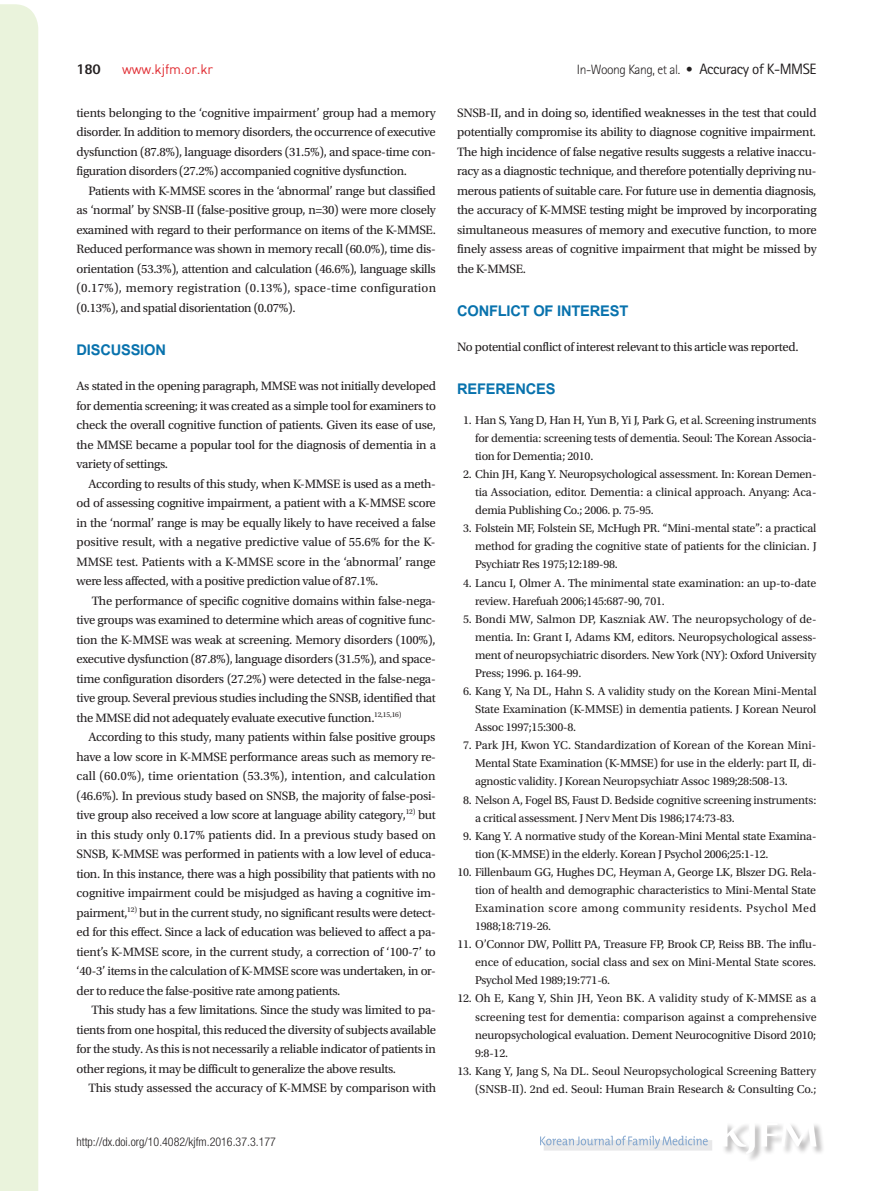
<style>
.page{position:relative;width:893px;height:1191px;background:#fff}
.page>*{position:absolute;margin:0;border:0;box-sizing:border-box;transform-origin:0 0}
.본문-대제목{font:700 20.4px "Utsaah";letter-spacing:-.01em;color:#0872ad}
.t1{font:800 15px "Rotis Sans Serif Std";color:#231f20}
.t2{font:300 13.5px "Rotis Sans Serif Std";letter-spacing:-.03em;color:#231f20}
.t3{font:13.5px "Dinreg";letter-spacing:-.01em;color:#e02a30}
.본문{font:12.75px/19.5px "Utopia Std";letter-spacing:-.025em;color:#231f20;text-align:justify}
.참고문헌{font:12px/18.1px "Utopia Std";letter-spacing:-.02em;color:#231f20;text-align:justify}
.t4{font:300 condensed 12px "Helvetica Neue LT Std";color:#231f20}
.s1{font-weight:400;font-size:15px}
</style>
<div class="page">
<div style="left:0;top:4px;width:38px;height:1187px;background:#eaf3dc"></div>
<div style="left:721px;top:1122px;width:104px;height:40px;background:#231f20;opacity:.3"></div>
<svg style="left:722px;top:1122px;width:94px;height:32px"></svg>
<div style="left:544px;top:1140px;width:168px;height:10px;background:#e8e8e9"></div>
<svg style="left:540px;top:1135px;width:168px;height:13px"></svg>
<p class="t1" style="left:77px;top:60px;width:26px">180</p>
<p class="t3" style="left:122px;top:61px;width:93px">www.kjfm.or.kr</p>
<p class="t2" style="left:577px;top:61px;width:241px">In-Woong Kang, et al. • <span class="s1">Accuracy of K-MMSE</span></p>
<p class="본문" style="left:77px;top:103px;width:361px">tients belonging to the ‘cognitive impairment’ group had a memory disorder. In addition to memory disorders, the occurrence of executive dysfunction (87.8%), language disorders (31.5%), and space-time con&shy;figuration disorders (27.2%) accompanied cognitive dysfunction.</p>
<p class="본문" style="left:77px;top:181px;width:361px;text-indent:12px">Patients with K-MMSE scores in the ‘abnormal’ range but classified as ‘normal’ by SNSB-II (false-positive group, n=30) were more closely examined with regard to their performance on items of the K-MMSE.<br>Reduced performance was shown in memory recall (60.0%), time dis&shy;orientation (53.3%), attention and calculation (46.6%), language skills (0.17%), memory registration (0.13%), space-time configuration (0.13%), and spatial disorientation (0.07%).</p>
<p class="본문-대제목" style="left:77px;top:340px;width:91px">DISCUSSION</p>
<p class="본문" style="left:77px;top:376px;width:361px">As stated in the opening paragraph, MMSE was not initially developed for dementia screening; it was created as a simple tool for examiners to check the overall cognitive function of patients. Given its ease of use, the MMSE became a popular tool for the diagnosis of dementia in a variety of settings.</p>
<p class="본문" style="left:77px;top:474px;width:361px;text-indent:12px">According to results of this study, when K-MMSE is used as a meth&shy;od of assessing cognitive impairment, a patient with a K-MMSE score in the ‘normal’ range is may be equally likely to have received a false positive result, with a negative predictive value of 55.6% for the K-MMSE test. Patients with a K-MMSE score in the ‘abnormal’ range were less affected, with a positive prediction value of 87.1%.</p>
<p class="본문" style="left:77px;top:591px;width:361px;text-indent:15px">The performance of specific cognitive domains within false-nega&shy;tive groups was examined to determine which areas of cognitive func&shy;tion the K-MMSE was weak at screening. Memory disorders (100%), executive dysfunction (87.8%), language disorders (31.5%), and space&shy;time configuration disorders (27.2%) were detected in the false-nega&shy;tive group. Several previous studies including the SNSB, identified that the MMSE did not adequately evaluate executive function.<sup>12,15,16)</sup></p>
<p class="본문" style="left:77px;top:727px;width:361px;text-indent:12px">According to this study, many patients within false positive groups have a low score in K-MMSE performance areas such as memory re&shy;call (60.0%), time orientation (53.3%), intention, and calculation (46.6%). In previous study based on SNSB, the majority of false-posi&shy;tive group also received a low score at language ability category,<sup>12)</sup> but in this study only 0.17% patients did. In a previous study based on SNSB, K-MMSE was performed in patients with a low level of educa&shy;tion. In this instance, there was a high possibility that patients with no cognitive impairment could be misjudged as having a cognitive im&shy;pairment,<sup>12)</sup> but in the current study, no significant results were detect&shy;ed for this effect. Since a lack of education was believed to affect a pa&shy;tient’s K-MMSE score, in the current study, a correction of ‘100-7’ to ‘40-3’ items in the calculation of K-MMSE score was undertaken, in or&shy;der to reduce the false-positive rate among patients.</p>
<p class="본문" style="left:77px;top:1000px;width:361px;text-indent:15px">This study has a few limitations. Since the study was limited to pa&shy;tients from one hospital, this reduced the diversity of subjects available for the study. As this is not necessarily a reliable indicator of patients in other regions, it may be difficult to generalize the above results.</p>
<p class="본문" style="left:89px;top:1078px;width:349px">This study assessed the accuracy of K-MMSE by comparison with</p>
<p class="t4" style="left:77px;top:1134px;width:201px">http://dx.doi.org/10.4082/kjfm.2016.37.3.177</p>
<p class="본문" style="left:457px;top:103px;width:361px">SNSB-II, and in doing so, identified weaknesses in the test that could potentially compromise its ability to diagnose cognitive impairment.<br>The high incidence of false negative results suggests a relative inaccu&shy;racy as a diagnostic technique, and therefore potentially depriving nu&shy;merous patients of suitable care. For future use in dementia diagnosis, the accuracy of K-MMSE testing might be improved by incorporating simultaneous measures of memory and executive function, to more finely assess areas of cognitive impairment that might be missed by the K-MMSE.</p>
<p class="본문-대제목" style="left:457px;top:301px;width:173px">CONFLICT OF INTEREST</p>
<p class="본문" style="left:457px;top:337px;width:343px">No potential conflict of interest relevant to this article was reported.</p>
<p class="본문-대제목" style="left:457px;top:379px;width:100px">REFERENCES</p>
<p class="참고문헌" style="left:475px;top:411px;width:343px;text-indent:-12px">1. Han S, Yang D, Han H, Yun B, Yi J, Park G, et al. Screening instruments for dementia: screening tests of dementia. Seoul: The Korean Associa&shy;tion for Dementia; 2010.</p>
<p class="참고문헌" style="left:475px;top:465px;width:343px;text-indent:-12px">2. Chin JH, Kang Y. Neuropsychological assessment. In: Korean Demen&shy;tia Association, editor. Dementia: a clinical approach. Anyang: Aca&shy;demia Publishing Co.; 2006. p. 75-95.</p>
<p class="참고문헌" style="left:475px;top:519px;width:343px;text-indent:-12px">3. Folstein MF, Folstein SE, McHugh PR. “Mini-mental state”: a practical method for grading the cognitive state of patients for the clinician. J Psychiatr Res 1975;12:189-98.</p>
<p class="참고문헌" style="left:475px;top:574px;width:343px;text-indent:-12px">4. Lancu I, Olmer A. The minimental state examination: an up-to-date review. Harefuah 2006;145:687-90, 701.</p>
<p class="참고문헌" style="left:475px;top:610px;width:343px;text-indent:-12px">5. Bondi MW, Salmon DP, Kaszniak AW. The neuropsychology of de&shy;mentia. In: Grant I, Adams KM, editors. Neuropsychological assess&shy;ment of neuropsychiatric disorders. New York (NY): Oxford University Press; 1996. p. 164-99.</p>
<p class="참고문헌" style="left:475px;top:682px;width:343px;text-indent:-12px">6. Kang Y, Na DL, Hahn S. A validity study on the Korean Mini-Mental State Examination (K-MMSE) in dementia patients. J Korean Neurol Assoc 1997;15:300-8.</p>
<p class="참고문헌" style="left:475px;top:736px;width:343px;text-indent:-12px">7. Park JH, Kwon YC. Standardization of Korean of the Korean Mini-Mental State Examination (K-MMSE) for use in the elderly: part II, di&shy;agnostic validity. J Korean Neuropsychiatr Assoc 1989;28:508-13.</p>
<p class="참고문헌" style="left:475px;top:791px;width:343px;text-indent:-12px">8. Nelson A, Fogel BS, Faust D. Bedside cognitive screening instruments: a critical assessment. J Nerv Ment Dis 1986;174:73-83.</p>
<p class="참고문헌" style="left:475px;top:827px;width:343px;text-indent:-12px">9. Kang Y. A normative study of the Korean-Mini Mental state Examina&shy;tion (K-MMSE) in the elderly. Korean J Psychol 2006;25:1-12.</p>
<p class="참고문헌" style="left:475px;top:863px;width:343px;text-indent:-18px">10. Fillenbaum GG, Hughes DC, Heyman A, George LK, Blszer DG. Rela&shy;tion of health and demographic characteristics to Mini-Mental State Examination score among community residents. Psychol Med 1988;18:719-26.</p>
<p class="참고문헌" style="left:475px;top:935px;width:343px;text-indent:-18px">11. O’Connor DW, Pollitt PA, Treasure FP, Brook CP, Reiss BB. The influ&shy;ence of education, social class and sex on Mini-Mental State scores.<br>Psychol Med 1989;19:771-6.</p>
<p class="참고문헌" style="left:475px;top:989px;width:343px;text-indent:-18px">12. Oh E, Kang Y, Shin JH, Yeon BK. A validity study of K-MMSE as a screening test for dementia: comparison against a comprehensive neuropsychological evaluation. Dement Neurocognitive Disord 2010; 9:8-12.</p>
<p class="참고문헌" style="left:457px;top:1062px;width:361px;text-align:right">13. Kang Y, Jang S, Na DL. Seoul Neuropsychological Screening Battery (SNSB-II). 2nd ed. Seoul: Human Brain Research &amp; Consulting Co.;</p>
</div>
